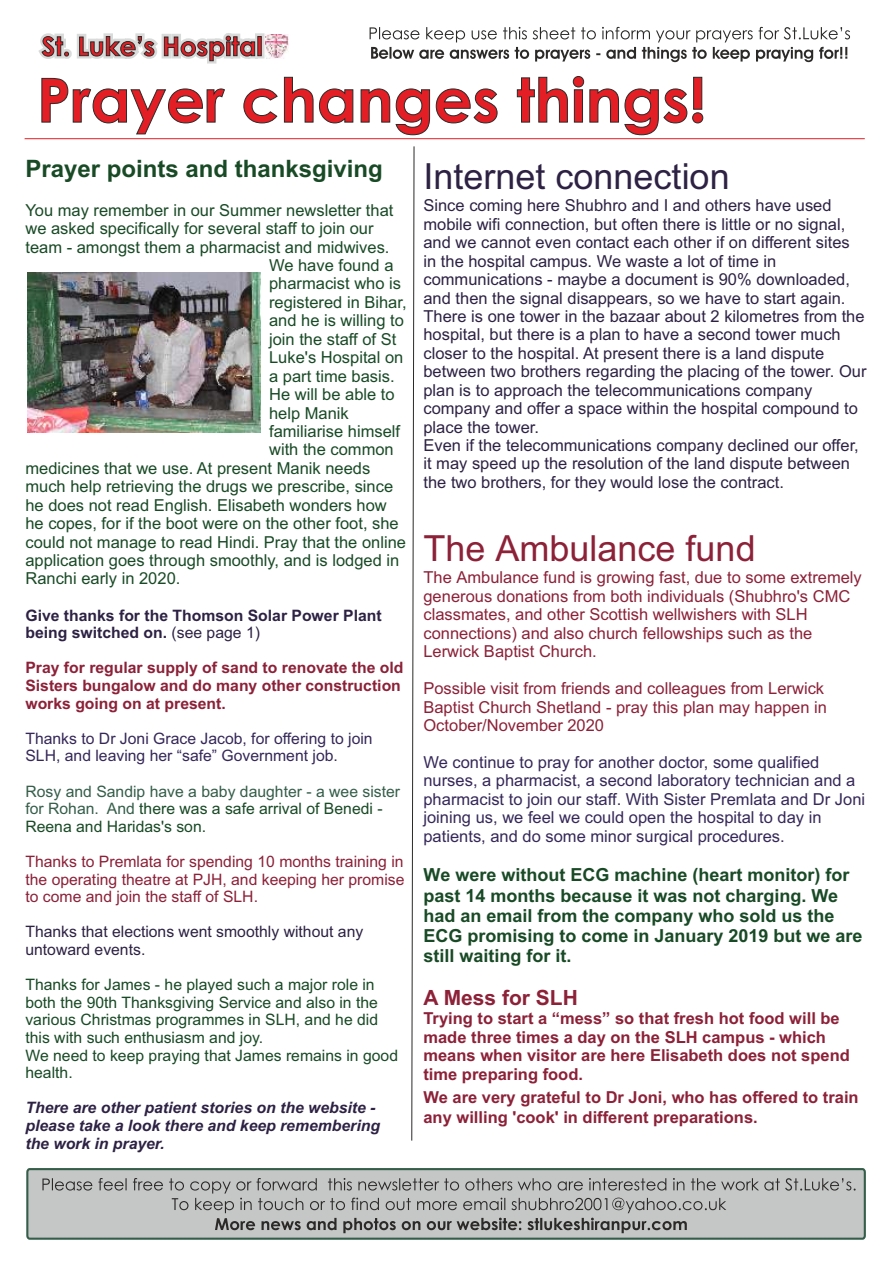
<style>
.page{position:relative;width:893px;height:1263px;background:#fff}
.page>*{position:absolute;margin:0;border:0;box-sizing:border-box;transform-origin:0 0}
.t1{font:36px "Arial";color:#2d2244}
.t2{font:36px "Arial";color:#8c2138}
.t3{font:700 24px "Arial";color:#194a26}
.t4{font:700 21px "Arial";color:#8c2138}
.t5{font:700 18px/20.1px "Arial";color:#194a26}
.t6{font:16.5px/18.5px "Arial";color:#2d2244}
.t7{font:16.5px "Arial";color:#194a26}
.t8{font:16.5px/18.5px "Arial";color:#8c2138}
.t9{font:16.5px/18.5px "Arial";color:#352859}
.t10{font:700 16.5px/18.5px "Arial";color:#8c2138}
.t11{font:15.75px/17.5px "Arial";color:#194a26}
.t12{font:15.75px/17.5px "Arial";color:#8c2138;text-align:justify}
.t13{font:700 15.75px/17.5px "Arial";color:#8c2138}
.t14{font:15.75px/17.5px "Arial";color:#355e4a}
.t15{font:italic 700 15.75px/17.5px "Arial";color:#2d2244}
.t16{font:15.75px/17.5px "Arial";color:#352859}
.t17{font:700 15.75px/17.5px "Arial";color:#2d2244}
.t18{font:15.75px/17.5px "Arial";color:#2d2244}
.s1{font-weight:400}
.s2{color:#194a26}
</style>
<div class="page">
<svg style="left:26px;top:1168px;width:840px;height:72px;background:#a2ada8"></svg>
<svg style="left:42px;top:76px;width:661px;height:59px"></svg>
<img style="left:267px;top:34px;width:21px;height:24px">
<svg style="left:38px;top:33px;width:229px;height:31px"></svg>
<svg style="left:370px;top:27px;width:480px;height:35px"></svg>
<svg style="left:42px;top:1178px;width:814px;height:55px;background:#b0b1b1"></svg>
<hr style="left:25px;top:138px;width:840px;height:1px;background:#e31e24">
<svg style="left:411px;top:146px;width:3px;height:995px"></svg>
<img style="left:27px;top:273px;width:234px;height:159px">
<h2 class="t3" style="left:25px;top:160px;width:359px">Prayer points and thanksgiving</h2>
<p class="t7" style="left:25px;top:204px;width:370px">You may remember in our Summer newsletter that</p>
<p class="t7" style="left:25px;top:222px;width:350px">we asked specifically for several staff to join our</p>
<p class="t7" style="left:25px;top:241px;width:366px">team - amongst them a pharmacist and midwives.</p>
<p class="t7" style="left:269px;top:259px;width:126px">We have found a</p>
<p class="t7" style="left:269px;top:277px;width:134px">pharmacist who is</p>
<p class="t7" style="left:269px;top:296px;width:139px">registered in Bihar,</p>
<p class="t7" style="left:269px;top:314px;width:136px">and he is willing to</p>
<p class="t7" style="left:269px;top:333px;width:129px">join the staff of St</p>
<p class="t7" style="left:269px;top:351px;width:136px">Luke's Hospital on</p>
<p class="t7" style="left:269px;top:370px;width:127px">a part time basis.</p>
<p class="t7" style="left:269px;top:388px;width:127px">He will be able to</p>
<p class="t7" style="left:269px;top:406px;width:81px">help Manik</p>
<p class="t7" style="left:269px;top:425px;width:133px">familiarise himself</p>
<p class="t7" style="left:269px;top:443px;width:126px">with the common</p>
<p class="t7" style="left:25px;top:462px;width:346px">medicines that we use. At present Manik needs</p>
<p class="t7" style="left:25px;top:480px;width:369px">much help retrieving the drugs we prescribe, since</p>
<p class="t7" style="left:25px;top:499px;width:363px">he does not read English. Elisabeth wonders how</p>
<p class="t7" style="left:25px;top:517px;width:375px">he copes, for if the boot were on the other foot, she</p>
<p class="t7" style="left:25px;top:535px;width:382px">could not manage to read Hindi. Pray that the online</p>
<p class="t7" style="left:25px;top:554px;width:375px">application goes through smoothly, and is lodged in</p>
<p class="t7" style="left:25px;top:572px;width:156px">Ranchi early in 2020.</p>
<p class="t17" style="left:25px;top:608px;width:358px">Give thanks for the Thomson Solar Power Plant being switched on. <span class="s1">(see page 1)</span></p>
<p class="t13" style="left:25px;top:660px;width:380px">Pray for regular supply of sand to renovate the old<br>Sisters bungalow and do many other construction works going on at present.</p>
<p class="t16" style="left:25px;top:731px;width:349px">Thanks to Dr Joni Grace Jacob, for offering to join<br>SLH, and leaving her “safe” Government job.</p>
<p class="t14" style="left:25px;top:784px;width:376px">Rosy and Sandip have a baby daughter - a wee sister for Rohan. And <span class="s2">there was a safe arrival of Benedi -<br>Reena and Haridas's son.</span></p>
<p class="t12" style="left:25px;top:854px;width:381px">Thanks to Premlata for spending 10 months training in the operating theatre at PJH, and keeping her promise to come and join the staff of SLH.</p>
<p class="t18" style="left:25px;top:924px;width:339px">Thanks that elections went smoothly without any untoward events.</p>
<p class="t11" style="left:25px;top:977px;width:374px">Thanks for James - he played such a major role in both the 90th Thanksgiving Service and also in the various Christmas programmes in SLH, and he did this with such enthusiasm and joy.<br>We need to keep praying that James remains in good health.</p>
<p class="t15" style="left:25px;top:1100px;width:356px">There are other patient stories on the website - please take a look there and keep remembering the work in prayer.</p>
<h1 class="t1" style="left:423px;top:163px;width:308px">Internet connection</h1>
<p class="t6" style="left:423px;top:198px;width:445px">Since coming here Shubhro and I and others have used mobile wifi connection, but often there is little or no signal, and we cannot even contact each other if on different sites in the hospital campus. We waste a lot of time in communications - maybe a document is 90% downloaded, and then the signal disappears, so we have to start again.<br>There is one tower in the bazaar about 2 kilometres from the hospital, but there is a plan to have a second tower much closer to the hospital. At present there is a land dispute between two brothers regarding the placing of the tower. Our plan is to approach the telecommunications company company and offer a space within the hospital compound to place the tower.<br>Even if the telecommunications company declined our offer, it may speed up the resolution of the land dispute between the two brothers, for they would lose the contract.</p>
<h1 class="t2" style="left:423px;top:535px;width:334px">The Ambulance fund</h1>
<p class="t8" style="left:423px;top:570px;width:440px">The Ambulance fund is growing fast, due to some extremely generous donations from both individuals (Shubhro's CMC classmates, and other Scottish wellwishers with SLH connections) and also church fellowships such as the Lerwick Baptist Church.</p>
<p class="t8" style="left:423px;top:680px;width:405px">Possible visit from friends and colleagues from Lerwick<br>Baptist Church Shetland - pray this plan may happen in<br>October/November 2020</p>
<p class="t9" style="left:423px;top:754px;width:443px">We continue to pray for another doctor, some qualified nurses, a pharmacist, a second laboratory technician and a pharmacist to join our staff. With Sister Premlata and Dr Joni joining us, we feel we could open the hospital to day in patients, and do some minor surgical procedures.</p>
<p class="t5" style="left:423px;top:867px;width:441px">We were without ECG machine (heart monitor) for past 14 months because it was not charging. We had an email from the company who sold us the ECG promising to come in January 2019 but we are still waiting for it.</p>
<p class="t4" style="left:423px;top:989px;width:156px">A Mess for SLH</p>
<p class="t10" style="left:423px;top:1011px;width:428px">Trying to start a “mess” so that fresh hot food will be made three times a day on the SLH campus - which means when visitor are here Elisabeth does not spend time preparing food.</p>
<p class="t10" style="left:423px;top:1089px;width:437px;line-height:20px">We are very grateful to Dr Joni, who has offered to train any willing 'cook' in different preparations.</p>
</div>
